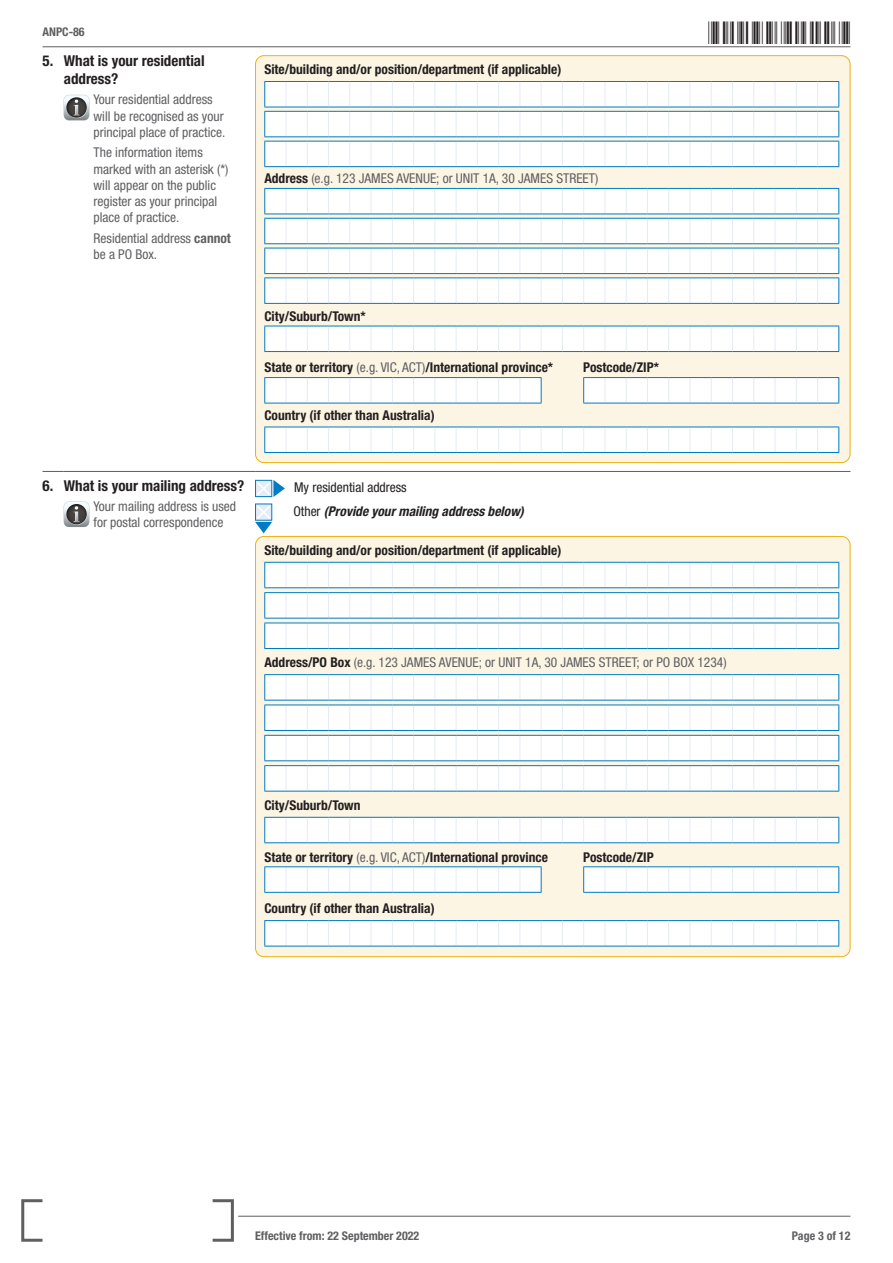
<style>
.page{position:relative;width:893px;height:1263px;background:#fff}
.page>*{position:absolute;margin:0;border:0;box-sizing:border-box;transform-origin:0 0}
.t1{font:30px "Free 3 of 9";letter-spacing:.1em;color:#231f20}
.Questions{font:700 condensed 15px/18px "Helvetica Neue LT Std";color:#231f20}
.Question_additional{font:condensed 13.5px/16.2px "Helvetica Neue LT Std";color:#5f5f62}
.Answers_additional_t{font:700 condensed 13.5px "Helvetica Neue LT Std";color:#231f20}
.Answer_block_text{font:700 condensed 13.5px "Helvetica Neue LT Std";color:#231f20}
.Answer_block_text-2{font:condensed 13.5px "Helvetica Neue LT Std";color:#5f5f62}
.Answer{font:italic 700 condensed 13.5px "Helvetica Neue LT Std";color:#231f20}
.Answer-2{font:condensed 13.5px "Helvetica Neue LT Std";color:#231f20}
.t2{font:700 condensed 12px "Helvetica Neue LT Std";color:#5f5f62}
.s1{font-weight:700}
.s2{font-weight:700;color:#231f20}
.s3{font-weight:400;color:#5f5f62}
.s4{font-weight:400;font-style:normal}
</style>
<div class="page">
<svg style="left:21px;top:1199px;width:213px;height:43px"></svg>
<hr style="left:238px;top:1216px;width:612px;height:1px;background:#5f5f62">
<hr style="left:43px;top:47px;width:807px;height:1px;background:#5f5f62">
<svg style="left:43px;top:471px;width:21px;height:1px"></svg>
<hr style="left:64px;top:471px;width:191px;height:1px;background:#5f5f62">
<hr style="left:255px;top:471px;width:595px;height:1px;background:#5f5f62">
<svg style="left:64px;top:95px;width:25px;height:25px"></svg>
<div style="left:255px;top:56px;width:595px;height:407px;background:#fcf5e4;border-radius:9px"></div>
<svg style="left:264px;top:81px;width:575px;height:86px;background:#ebf4f8"></svg>
<svg style="left:264px;top:188px;width:575px;height:116px;background:#ebf4f7"></svg>
<svg style="left:264px;top:326px;width:575px;height:26px;background:#eef6fa"></svg>
<svg style="left:264px;top:377px;width:278px;height:27px;background:#e9f3f9"></svg>
<svg style="left:583px;top:377px;width:256px;height:27px;background:#e9f3f9"></svg>
<svg style="left:264px;top:427px;width:575px;height:26px;background:#eef6fa"></svg>
<svg style="left:64px;top:501px;width:25px;height:26px"></svg>
<svg style="left:255px;top:480px;width:30px;height:17px"></svg>
<svg style="left:255px;top:504px;width:17px;height:29px"></svg>
<div style="left:255px;top:536px;width:595px;height:421px;background:#fcf5e4;border-radius:9px"></div>
<svg style="left:264px;top:562px;width:575px;height:87px;background:#ecf4f7"></svg>
<svg style="left:264px;top:674px;width:575px;height:118px;background:#ebf3f7"></svg>
<svg style="left:264px;top:817px;width:575px;height:26px;background:#eef6fa"></svg>
<svg style="left:264px;top:866px;width:278px;height:27px;background:#e9f3f9"></svg>
<svg style="left:583px;top:866px;width:256px;height:27px;background:#e9f3f9"></svg>
<svg style="left:264px;top:920px;width:575px;height:27px;background:#eaf3f9"></svg>
<p class="t2" style="left:43px;top:25px;width:44px">ANPC-86</p>
<p class="Questions" style="left:43px;top:51px;width:12px">5.</p>
<p class="Questions" style="left:64px;top:51px;width:142px">What is your residential address?</p>
<p class="Question_additional" style="left:94px;top:91px;width:133px">Your residential address will be recognised as your principal place of practice.</p>
<p class="Question_additional" style="left:94px;top:144px;width:136px">The information items marked with an asterisk (*) will appear on the public register as your principal place of practice.</p>
<p class="Question_additional" style="left:94px;top:230px;width:139px">Residential address <span class="s1">cannot </span>be a PO Box.</p>
<p class="Answers_additional_t" style="left:264px;top:61px;width:298px">Site/building and/or position/department (if applicable)</p>
<p class="Answer_block_text-2" style="left:264px;top:171px;width:335px"><span class="s2">Address</span> (e.g. 123 JAMES AVENUE; or UNIT 1A, 30 JAMES STREET)</p>
<p class="Answer_block_text" style="left:264px;top:308px;width:103px">City/Suburb/Town*</p>
<p class="Answer_block_text" style="left:264px;top:359px;width:290px">State or territory <span class="s3">(e.g. VIC, ACT)</span>/International province*</p>
<p class="Answer_block_text" style="left:583px;top:359px;width:77px">Postcode/ZIP*</p>
<p class="Answers_additional_t" style="left:264px;top:407px;width:172px">Country (if other than Australia)</p>
<p class="Questions" style="left:43px;top:476px;width:12px">6.</p>
<p class="Questions" style="left:64px;top:476px;width:182px">What is your mailing address?</p>
<p class="Question_additional" style="left:94px;top:498px;width:144px">Your mailing address is used for postal correspondence</p>
<p class="Answer-2" style="left:294px;top:479px;width:114px">My residential address</p>
<p class="Answer" style="left:293px;top:503px;width:232px"><span class="s4">Other</span> (Provide your mailing address below)</p>
<p class="Answers_additional_t" style="left:264px;top:542px;width:298px">Site/building and/or position/department (if applicable)</p>
<h1 class="t1" style="left:709px;top:16px;width:143px">*ANPC-863*</h1>
<p class="Answer_block_text-2" style="left:264px;top:655px;width:464px"><span class="s2">Address/PO Box</span> (e.g. 123 JAMES AVENUE; or UNIT 1A, 30 JAMES STREET; or PO BOX 1234)</p>
<p class="Answer_block_text" style="left:264px;top:797px;width:98px">City/Suburb/Town</p>
<p class="Answer_block_text" style="left:264px;top:849px;width:285px">State or territory <span class="s3">(e.g. VIC, ACT)</span>/International province</p>
<p class="Answer_block_text" style="left:583px;top:849px;width:72px">Postcode/ZIP</p>
<p class="Answers_additional_t" style="left:264px;top:900px;width:172px">Country (if other than Australia)</p>
<p class="t2" style="left:255px;top:1228px;width:166px">Effective from: 22 September 2022</p>
<p class="t2" style="left:792px;top:1228px;width:60px">Page 3 of 12</p>
</div>
